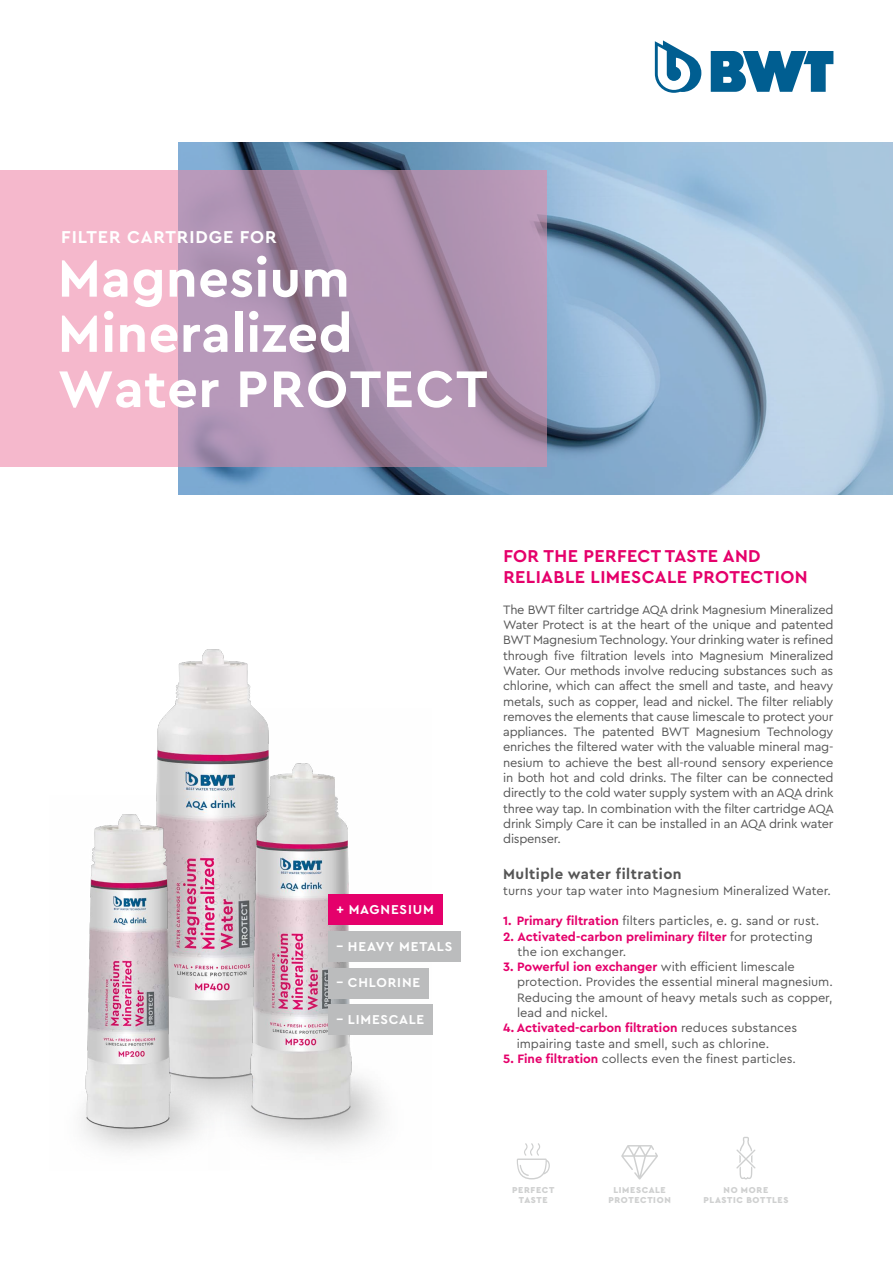
<style>
.page{position:relative;width:893px;height:1263px;background:#fff}
.page>*{position:absolute;margin:0;border:0;box-sizing:border-box;transform-origin:0 0}
.Content_Headline_1{font:700 54px "Cera PRO";letter-spacing:.01em;color:#fff}
.Content_Headline_1-2{font:700 54px "Cera PRO";letter-spacing:.03em;color:#fff}
.Product_name{font:700 18px/21.6px "Cera PRO";letter-spacing:.02em;color:#e5006b}
.Copy_Head{font:700 18px "Cera PRO";letter-spacing:.05em;color:#fff}
.Subline{font:700 15px "Cera PRO";letter-spacing:.03em;color:#565656}
.Auf_einen_Blick_Grau{font:700 13.5px "Cera PRO";letter-spacing:.065em;color:#fff}
.Auf_einen_Blick_MAGN{font:700 13.5px "Cera PRO";letter-spacing:.065em;color:#fff}
.Subline-2{font:12.75px/15.3px "Cera PRO";letter-spacing:-.005em;color:#565656}
.Subline-3{font:700 12.75px/15.3px "Cera PRO";color:#e5006b}
.t1{font:900 9px "Cera PRO";letter-spacing:.07em;color:#cfd0d0}
.s1{font-weight:700;color:#e5006b}
.s2{font-weight:400;color:#565656}
</style>
<div class="page">
<img style="left:179px;top:142px;width:714px;height:353px">
<svg style="left:0;top:170px;width:546px;height:297px;background:#c49cb8"></svg>
<img style="left:156px;top:649px;width:98px;height:147px">
<img style="left:81px;top:796px;width:127px;height:355px">
<img style="left:208px;top:708px;width:224px;height:440px">
<div style="left:328px;top:894px;width:114px;height:31px;background:#e5006b"></div>
<div style="left:328px;top:931px;width:133px;height:30px;background:#bbbcbd"></div>
<div style="left:328px;top:968px;width:100px;height:30px;background:#bbbcbd"></div>
<div style="left:328px;top:1004px;width:105px;height:31px;background:#bbbcbd"></div>
<svg style="left:736px;top:1137px;width:19px;height:42px"></svg>
<svg style="left:517px;top:1143px;width:33px;height:36px"></svg>
<svg style="left:621px;top:1145px;width:37px;height:34px"></svg>
<svg style="left:711px;top:51px;width:122px;height:41px"></svg>
<svg style="left:655px;top:40px;width:46px;height:53px"></svg>
<p class="Copy_Head" style="left:61px;top:225px;width:217px">FILTER CARTRIDGE FOR</p>
<p class="Content_Headline_1" style="left:58px;top:243px;width:293px">Magnesium</p>
<p class="Content_Headline_1" style="left:58px;top:298px;width:296px">Mineralized</p>
<p class="Content_Headline_1-2" style="left:58px;top:353px;width:431px">Water PROTECT</p>
<p class="Auf_einen_Blick_MAGN" style="left:336px;top:900px;width:99px">+ MAGNESIUM</p>
<p class="Auf_einen_Blick_Grau" style="left:336px;top:937px;width:118px">– HEAVY METALS</p>
<p class="Auf_einen_Blick_Grau" style="left:336px;top:974px;width:85px">– CHLORINE</p>
<p class="Auf_einen_Blick_Grau" style="left:336px;top:1010px;width:89px">– LIMESCALE</p>
<p class="Product_name" style="left:503px;top:544px;width:306px">FOR THE PERFECT TASTE AND<br>RELIABLE LIMESCALE PROTECTION</p>
<p class="Subline-2" style="left:503px;top:601px;width:332px;text-align:justify">The BWT filter cartridge AQA drink Magnesium Mineralized Water Protect is at the heart of the unique and patented BWT Magnesium Technology. Your drinking water is refined through five filtration levels into Magnesium Mineralized Water. Our methods involve reducing substances such as chlorine, which can affect the smell and taste, and heavy metals, such as copper, lead and nickel. The filter reliably removes the elements that cause limescale to protect your appliances. The patented BWT Magnesium Technology enriches the filtered water with the valuable mineral mag&shy;nesium to achieve the best all-round sensory experience in both hot and cold drinks. The filter can be connected directly to the cold water supply system with an AQA drink three way tap. In combination with the filter cartridge AQA drink Simply Care it can be installed in an AQA drink water dispenser.</p>
<p class="Subline" style="left:503px;top:864px;width:180px">Multiple water filtration</p>
<p class="Subline-2" style="left:503px;top:882px;width:329px">turns your tap water into Magnesium Mineralized Water.</p>
<p class="Subline-2" style="left:503px;top:913px;width:317px"><span class="s1">1. Primary filtration</span> filters particles, e. g. sand or rust.</p>
<p class="Subline-3" style="left:518px;top:928px;width:297px;text-indent:-14px">2. Activated-carbon preliminary filter <span class="s2">for protecting the ion exchanger.</span></p>
<p class="Subline-2" style="left:517px;top:959px;width:317px;text-indent:-14px"><span class="s1">3. Powerful ion exchanger</span> with efficient limescale protection. Provides the essential mineral magnesium.<br>Reducing the amount of heavy metals such as copper, lead and nickel.</p>
<p class="Subline-2" style="left:517px;top:1020px;width:282px;text-indent:-14px"><span class="s1">4. Activated-carbon filtration</span> reduces substances impairing taste and smell, such as chlorine.</p>
<p class="Subline-2" style="left:503px;top:1050px;width:294px"><span class="s1">5. Fine filtration</span> collects even the finest particles.</p>
<p class="t1" style="left:512px;top:1184px;width:44px">PERFECT</p>
<p class="t1" style="left:519px;top:1194px;width:30px">TASTE</p>
<p class="t1" style="left:613px;top:1184px;width:54px">LIMESCALE</p>
<p class="t1" style="left:608px;top:1194px;width:64px">PROTECTION</p>
<p class="t1" style="left:724px;top:1184px;width:46px">NO MORE</p>
<p class="t1" style="left:703px;top:1194px;width:87px">PLASTIC BOTTLES</p>
</div>
